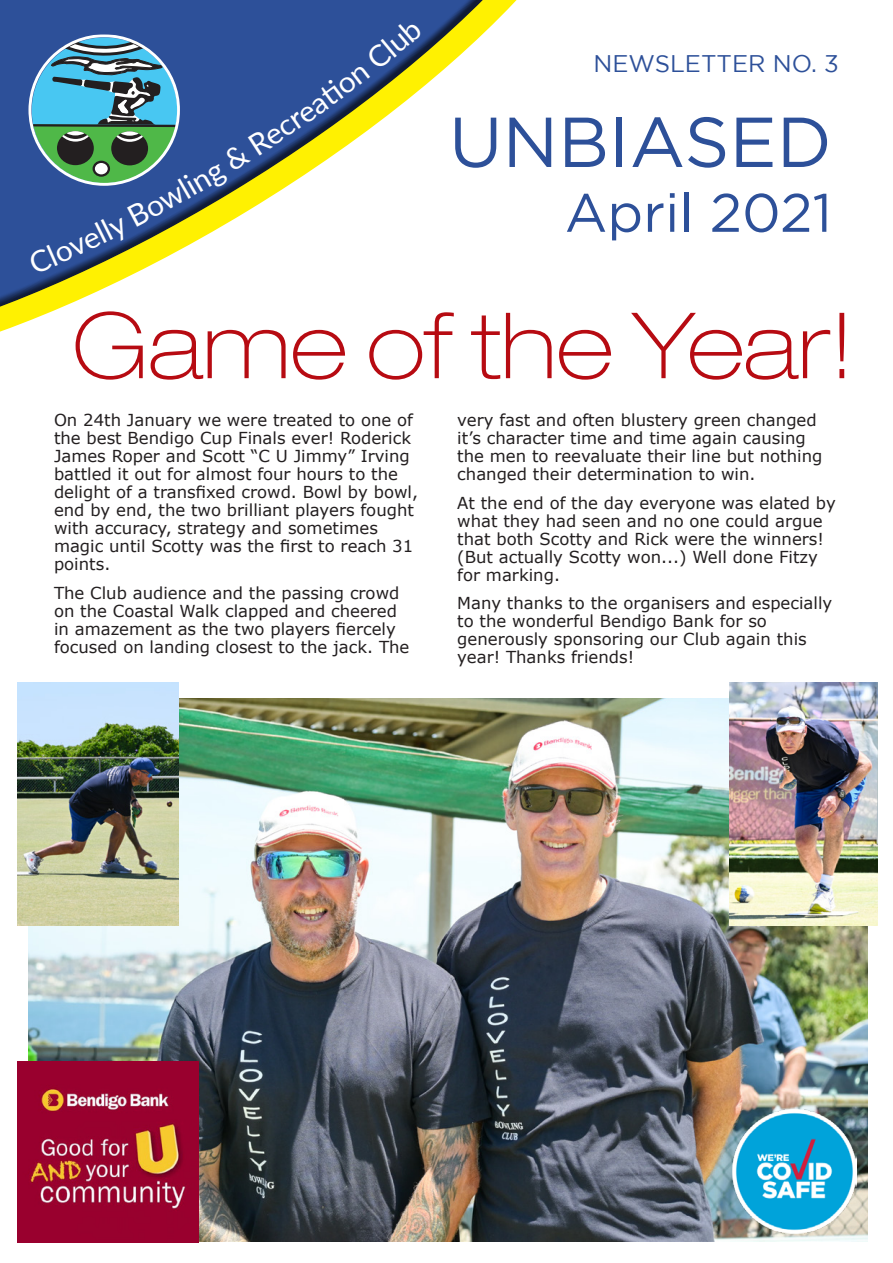
<style>
.page{position:relative;width:893px;height:1263px;background:#fff}
.page>*{position:absolute;margin:0;border:0;box-sizing:border-box;transform-origin:0 0}
.t1{font:100 expanded 91.5px "Helvetica Neue LT Pro";color:#b70b12}
.t2{font:70.5px "Gotham";color:#2d5099}
.t3{font:54px "Gotham";color:#2d5099}
.t4{font:24px "Gotham";color:#2d5099}
.Text{font:16.5px/18px "Verdana";color:#231f20}
</style>
<div class="page">
<img style="left:29px;top:698px;width:839px;height:543px">
<svg style="left:0;top:0;width:517px;height:332px"></svg>
<img style="left:18px;top:1062px;width:180px;height:180px">
<img style="left:729px;top:683px;width:149px;height:242px">
<img style="left:18px;top:683px;width:160px;height:242px">
<img style="left:733px;top:1109px;width:124px;height:124px">
<svg style="left:28px;top:17px;width:395px;height:258px"></svg>
<p class="t4" style="left:594px;top:50px;width:247px">NEWSLETTER NO. 3</p>
<p class="t2" style="left:449px;top:103px;width:384px">UNBIASED</p>
<p class="t3" style="left:565px;top:183px;width:269px">April 2021</p>
<p class="t1" style="left:72px;top:291px;width:783px">Game of the Year!</p>
<p class="Text" style="left:54px;top:411px;width:366px">On 24th January we were treated to one of the best Bendigo Cup Finals ever! Roderick James Roper and Scott “C U Jimmy” Irving battled it out for almost four hours to the delight of a transfixed crowd. Bowl by bowl, end by end, the two brilliant players fought with accuracy, strategy and sometimes magic until Scotty was the first to reach 31 points.</p>
<p class="Text" style="left:54px;top:583px;width:357px">The Club audience and the passing crowd on the Coastal Walk clapped and cheered in amazement as the two players fiercely focused on landing closest to the jack. The</p>
<p class="Text" style="left:457px;top:411px;width:367px">very fast and often blustery green changed it’s character time and time again causing the men to reevaluate their line but nothing changed their determination to win.</p>
<p class="Text" style="left:457px;top:493px;width:380px">At the end of the day everyone was elated by what they had seen and no one could argue that both Scotty and Rick were the winners! (But actually Scotty won...) Well done Fitzy for marking.</p>
<p class="Text" style="left:457px;top:594px;width:377px">Many thanks to the organisers and especially to the wonderful Bendigo Bank for so generously sponsoring our Club again this year! Thanks friends!</p>
</div>
